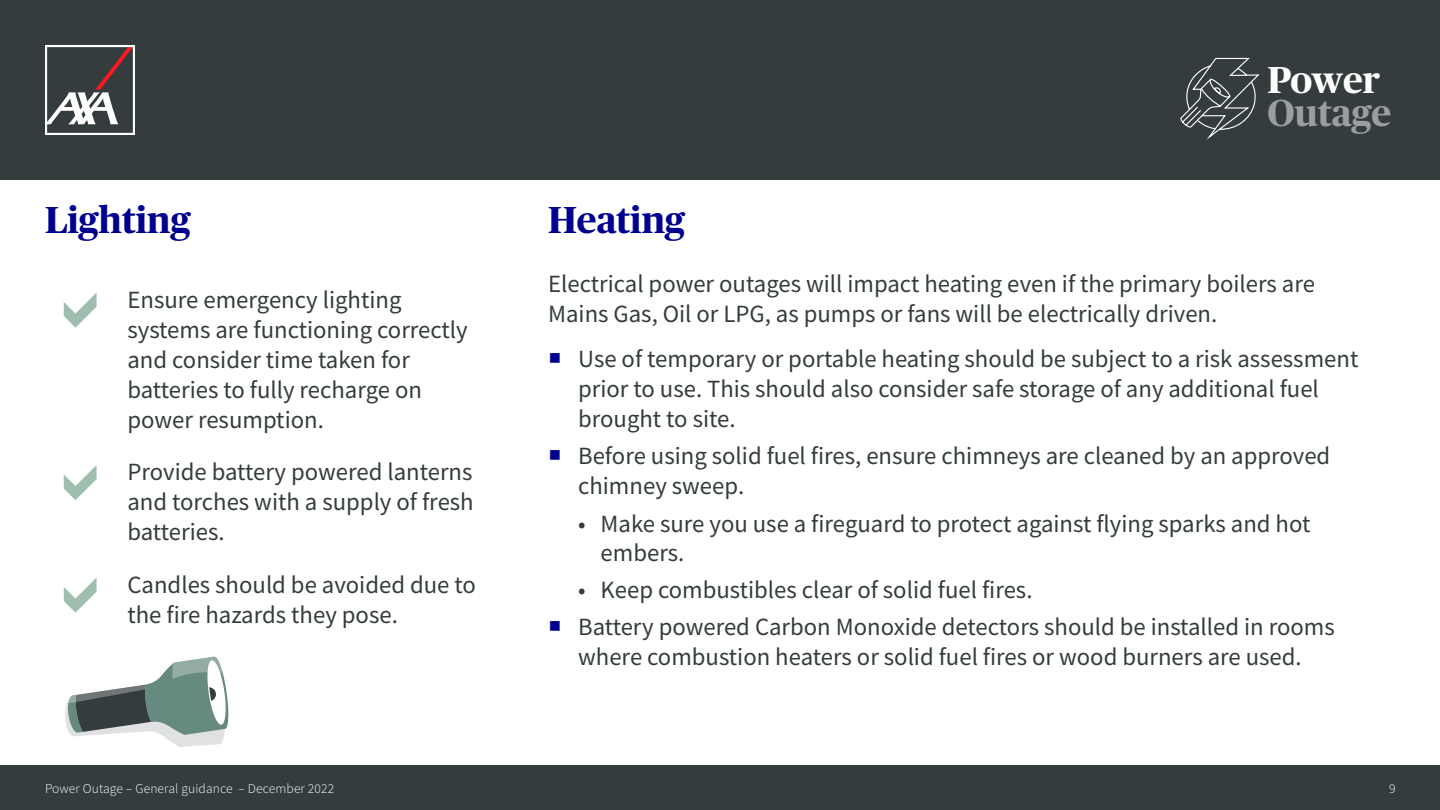
<style>
.page{position:relative;width:1440px;height:810px;background:#fff}
.page>*{position:absolute;margin:0;border:0;box-sizing:border-box;transform-origin:0 0}
.t1{font:700 37.5px "Publico Headline";color:#00008f}
.t2{font:700 37.5px "Publico Headline";color:#9a9e9e}
.t3{font:700 37.5px "Publico Headline";letter-spacing:-.01em;color:#fff}
.t4{font:24.75px/30px "Source Sans Pro";color:#343c3d}
.t5{font:300 13.5px "Source Sans Pro";letter-spacing:.01em;color:#fff}
.s1{color:#00008f}
</style>
<div class="page">
<div style="left:0;top:0;width:1440px;height:180px;background:#343c3d"></div>
<div style="left:0;top:765px;width:1440px;height:45px;background:#343c3d"></div>
<svg style="left:1180px;top:57px;width:80px;height:83px"></svg>
<svg style="left:65px;top:657px;width:163px;height:90px"></svg>
<svg style="left:45px;top:45px;width:90px;height:90px"></svg>
<h1 class="t1" style="left:45px;top:192px;width:147px">Lighting</h1>
<p class="t4" style="left:128px;top:284px;width:342px">Ensure emergency lighting systems are functioning correctly and consider time taken for batteries to fully recharge on power resumption.</p>
<p class="t4" style="left:128px;top:457px;width:348px;text-align:justify">Provide battery powered lanterns and torches with a supply of fresh batteries.</p>
<p class="t4" style="left:128px;top:569px;width:350px">Candles should be avoided due to the fire hazards they pose.</p>
<h1 class="t3" style="left:1267px;top:53px;width:114px">Power</h1>
<h1 class="t2" style="left:1267px;top:86px;width:126px">Outage</h1>
<h1 class="t1" style="left:548px;top:192px;width:138px">Heating</h1>
<p class="t4" style="left:548px;top:269px;width:768px;line-height:29.7px">Electrical power outages will impact heating even if the primary boilers are<br>Mains Gas, Oil or LPG, as pumps or fans will be electrically driven.</p>
<p class="t4" style="left:578px;top:344px;width:782px;text-indent:-30px"><span class="s1">○</span> Use of temporary or portable heating should be subject to a risk assessment prior to use. This should also consider safe storage of any additional fuel brought to site.</p>
<p class="t4" style="left:578px;top:441px;width:754px;text-indent:-30px"><span class="s1">○</span> Before using solid fuel fires, ensure chimneys are cleaned by an approved chimney sweep.</p>
<p class="t4" style="left:601px;top:508px;width:711px;line-height:29.7px;text-indent:-22px">• Make sure you use a fireguard to protect against flying sparks and hot embers.</p>
<p class="t4" style="left:578px;top:574px;width:453px">• Keep combustibles clear of solid fuel fires.</p>
<p class="t4" style="left:548px;top:611px;width:788px;text-align:center"><span class="s1">○</span> Battery powered Carbon Monoxide detectors should be installed in rooms where combustion heaters or solid fuel fires or wood burners are used.</p>
<p class="t5" style="left:45px;top:780px;width:291px">Power Outage – General guidance – December 2022</p>
<p class="t5" style="left:1389px;top:780px;width:8px">9</p>
</div>
